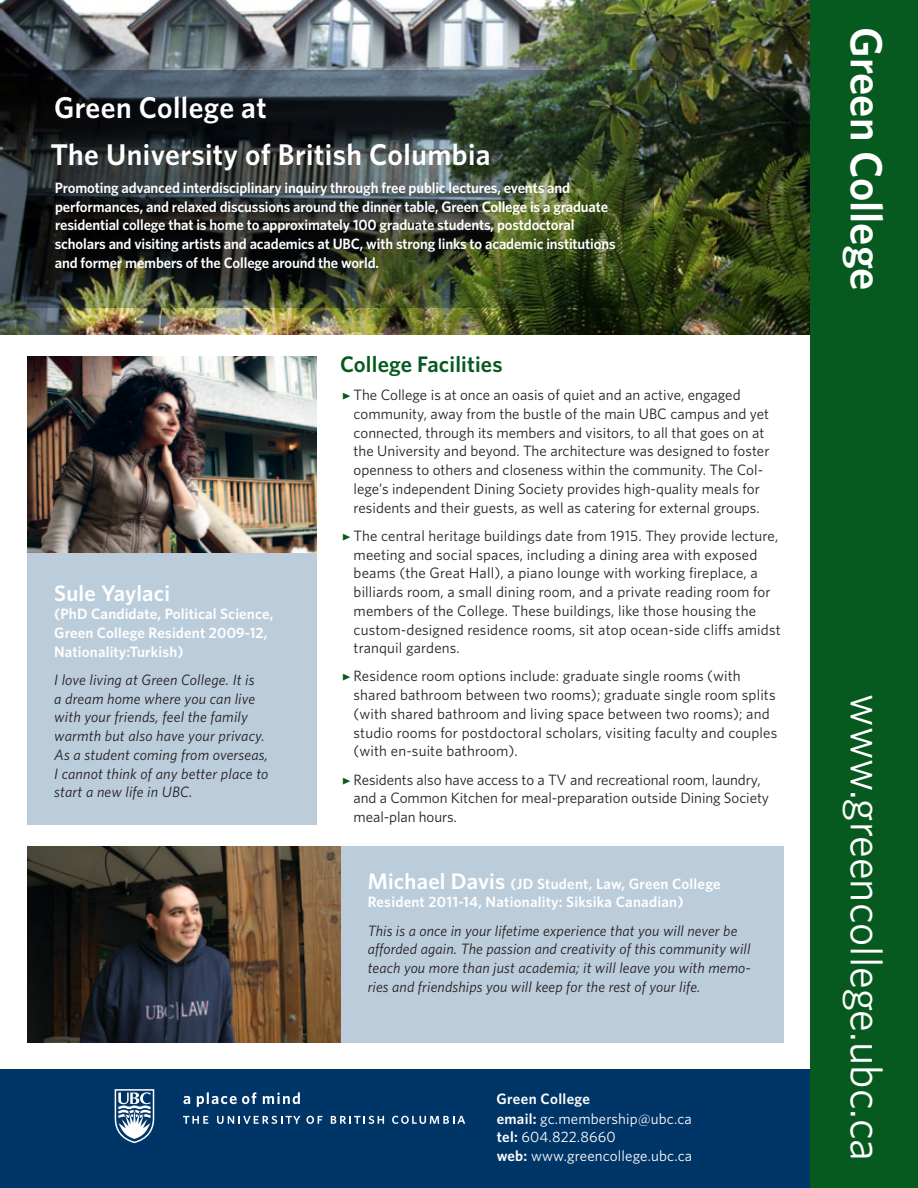
<style>
.page{position:relative;width:918px;height:1188px;background:#fff}
.page>*{position:absolute;margin:0;border:0;box-sizing:border-box;transform-origin:0 0}
.t1{font:45px "Whitney";color:#fff}
.t2{font:600 45px "Whitney";color:#fff}
.t3{font:600 30px/46.8px "Whitney";letter-spacing:.015em;color:#fff}
.t4{font:600 22.5px "Whitney";letter-spacing:.01em;color:#075a1f}
.t5{font:600 22.5px "Whitney";letter-spacing:.01em;color:#fff}
.t6{font:15px/18.8px "Whitney";color:#231f20}
.t7{font:italic 15px/18.8px "Whitney";letter-spacing:.01em;color:#231f20}
.t8{font:600 15px/18.8px "Whitney";letter-spacing:-.01em;color:#fff}
.t9{font:600 15px/18.8px "Whitney";letter-spacing:.015em;color:#fff}
.t10{font:15px/19px "Whitney";letter-spacing:.01em;color:#fff}
.t11{font:600 15px/18.8px "Whitney";letter-spacing:.01em;color:#fff}
.s1{font-size:22.5px}
.s2{font-weight:600}
</style>
<div class="page">
<img style="left:0;top:0;width:810px;height:334px">
<img style="left:27px;top:70px;width:626px;height:238px">
<img style="left:27px;top:356px;width:289px;height:197px">
<div style="left:27px;top:553px;width:289px;height:271px;background:#bbccdb"></div>
<div style="left:341px;top:846px;width:443px;height:196px;background:#bbccdb"></div>
<img style="left:27px;top:846px;width:313px;height:196px">
<div style="left:0;top:1069px;width:810px;height:119px;background:#003568"></div>
<svg style="left:183px;top:1116px;width:25px;height:8px"></svg>
<svg style="left:217px;top:1116px;width:83px;height:8px"></svg>
<svg style="left:306px;top:1116px;width:16px;height:8px"></svg>
<svg style="left:331px;top:1116px;width:53px;height:8px"></svg>
<svg style="left:392px;top:1116px;width:73px;height:8px"></svg>
<svg style="left:115px;top:1089px;width:39px;height:54px"></svg>
<svg style="left:183px;top:1096px;width:7px;height:8px"></svg>
<svg style="left:197px;top:1092px;width:60px;height:15px"></svg>
<svg style="left:263px;top:1092px;width:37px;height:12px"></svg>
<div style="left:810px;top:0;width:108px;height:1188px;background:#075a1f"></div>
<h2 class="t3" style="left:51px;top:83px;width:442px">Green College at<br>The University of British Columbia</h2>
<p class="t8" style="left:55px;top:178px;width:562px">Promoting advanced interdisciplinary inquiry through free public lectures, events and performances, and relaxed discussions around the dinner table, Green College is a graduate residential college that is home to approximately 100 graduate students, postdoctoral scholars and visiting artists and academics at UBC, with strong links to academic institutions and former members of the College around the world.</p>
<h3 class="t5" style="left:54px;top:578px;width:117px">Sule Yaylaci</h3>
<p class="t11" style="left:54px;top:604px;width:221px">(PhD Candidate, Political Science,<br>Green College Resident 2009-12,<br>Nationality:Turkish)</p>
<p class="t7" style="left:54px;top:670px;width:216px">I love living at Green College. It is<br>a dream home where you can live with your friends, feel the family warmth but also have your privacy.<br>As a student coming from overseas,<br>I cannot think of any better place to start a new life in UBC.</p>
<h3 class="t4" style="left:340px;top:349px;width:164px">College Facilities</h3>
<p class="t6" style="left:354px;top:385px;width:417px">The College is at once an oasis of quiet and an active, engaged community, away from the bustle of the main UBC campus and yet connected, through its members and visitors, to all that goes on at the University and beyond. The architecture was designed to foster openness to others and closeness within the community. The Col&shy;lege’s independent Dining Society provides high-quality meals for residents and their guests, as well as catering for external groups.</p>
<p class="t6" style="left:354px;top:526px;width:429px">The central heritage buildings date from 1915. They provide lecture, meeting and social spaces, including a dining area with exposed beams (the Great Hall), a piano lounge with working fireplace, a billiards room, a small dining room, and a private reading room for members of the College. These buildings, like those housing the custom-designed residence rooms, sit atop ocean-side cliffs amidst tranquil gardens.</p>
<p class="t6" style="left:354px;top:667px;width:425px">Residence room options include: graduate single rooms (with shared bathroom between two rooms); graduate single room splits (with shared bathroom and living space between two rooms); and studio rooms for postdoctoral scholars, visiting faculty and couples (with en-suite bathroom).</p>
<p class="t6" style="left:354px;top:770px;width:417px">Residents also have access to a TV and recreational room, laundry, and a Common Kitchen for meal-preparation outside Dining Society meal-plan hours.</p>
<p class="t9" style="left:368px;top:874px;width:355px"><span class="s1">Michael Davis</span> (JD Student, Law, Green College<br>Resident 2011-14, Nationality: Siksika Canadian)</p>
<p class="t7" style="left:368px;top:921px;width:385px">This is a once in your lifetime experience that you will never be afforded again. The passion and creativity of this community will teach you more than just academia; it will leave you with memo&shy;ries and friendships you will keep for the rest of your life.</p>
<p class="t10" style="left:496px;top:1089px;width:197px"><span class="s2">Green College<br>email:</span> gc.membership@ubc.ca <span class="s2">tel:</span> 604.822.8660<br><span class="s2">web:</span> www.greencollege.ubc.ca</p>
<h1 class="t2" style="left:896px;top:27px;width:265px;rotate:90deg">Green College</h1>
<h1 class="t1" style="left:896px;top:694px;width:468px;rotate:90deg">www.greencollege.ubc.ca</h1>
</div>
